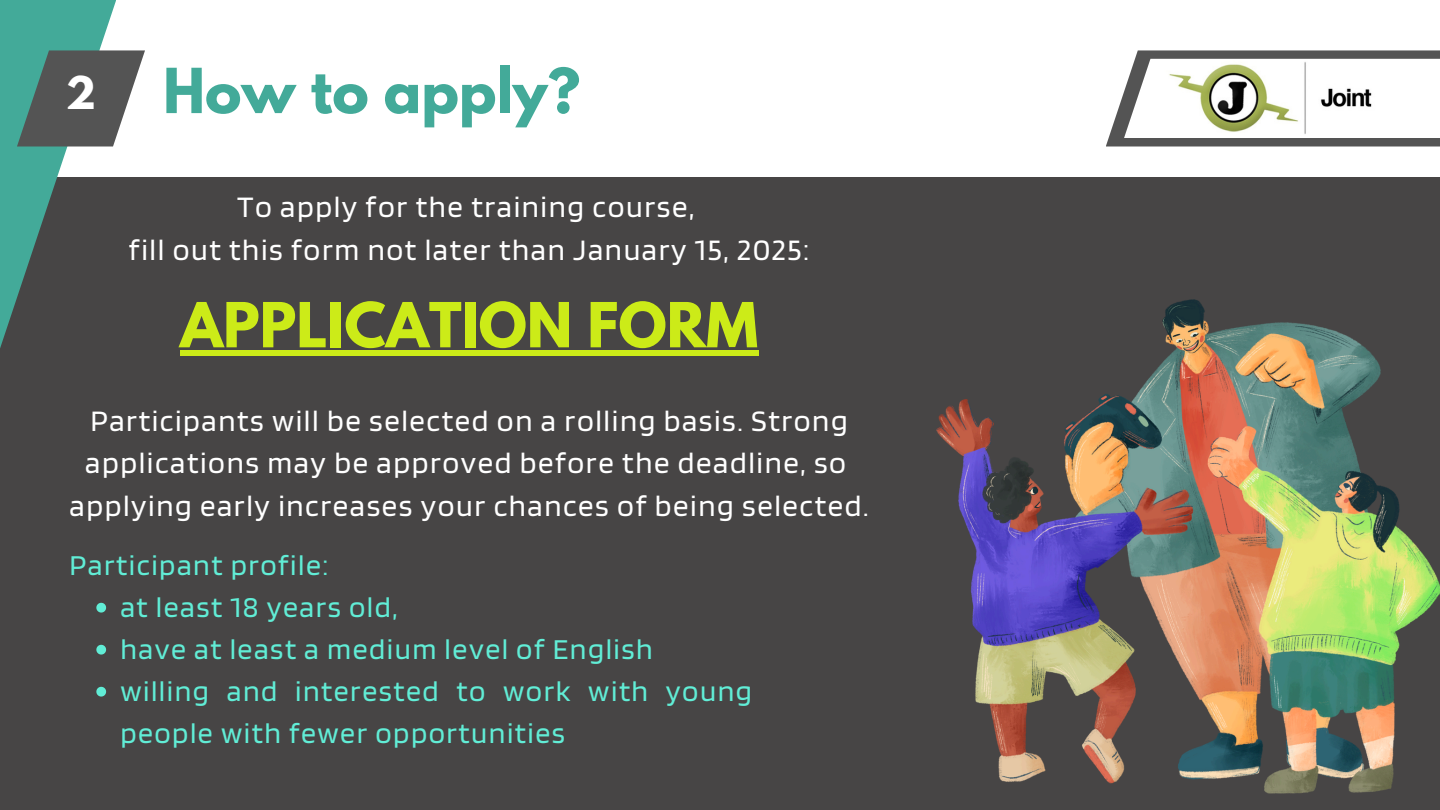
<style>
.page{position:relative;width:1440px;height:810px;background:#fff}
.page>*{position:absolute;margin:0;border:0;box-sizing:border-box;transform-origin:0 0}
.t1{font:700 55px "League Spartan";color:#cceb18}
.t2{font:700 55px "League Spartan";color:#43aa99}
.t3{font:700 40px "League Spartan";color:#fff}
.t4{font:31px/42.8px "Blinker";letter-spacing:.05em;color:#fff}
.t5{font:30px/42px "Blinker";letter-spacing:.05em;color:#61edd6}
</style>
<div class="page">
<div style="left:0;top:177px;width:1440px;height:633px;background:#474545"></div>
<svg style="left:0;top:0;width:116px;height:348px"></svg>
<svg style="left:17px;top:50px;width:128px;height:96px;background:#677472"></svg>
<svg style="left:1106px;top:50px;width:334px;height:96px;fill:#545454"></svg>
<svg style="left:1124px;top:59px;width:316px;height:79px"></svg>
<img style="left:1156px;top:61px;width:233px;height:76px">
<img style="left:937px;top:300px;width:503px;height:494px">
<svg style="left:96px;top:603px;width:10px;height:10px"></svg>
<svg style="left:96px;top:645px;width:10px;height:10px"></svg>
<svg style="left:96px;top:687px;width:10px;height:10px"></svg>
<div style="left:180px;top:350px;width:578px;height:6px;background:#cceb18"></div>
<p class="t3" style="left:66px;top:73px;width:32px">2</p>
<p class="t2" style="left:163px;top:64px;width:419px">How to apply?</p>
<h2 class="t4" style="left:237px;top:184px;width:459px">To apply for the training course,</h2>
<p class="t4" style="left:129px;top:227px;width:682px">fill out this form not later than January 15, 2025:</p>
<p class="t1" style="left:180px;top:298px;width:580px">APPLICATION FORM</p>
<p class="t4" style="left:85px;top:398px;width:764px">Participants will be selected on a rolling basis. Strong applications may be approved before the deadline, so</p>
<p class="t4" style="left:70px;top:484px;width:800px">applying early increases your chances of being selected.</p>
<p class="t5" style="left:69px;top:543px;width:261px">Participant profile:</p>
<h1 class="t5" style="left:120px;top:585px;width:279px">at least 18 years old,</h1>
<p class="t5" style="left:120px;top:627px;width:534px">have at least a medium level of English</p>
<p class="t5" style="left:120px;top:669px;width:633px">willing and interested to work with young people with fewer opportunities</p>
</div>
